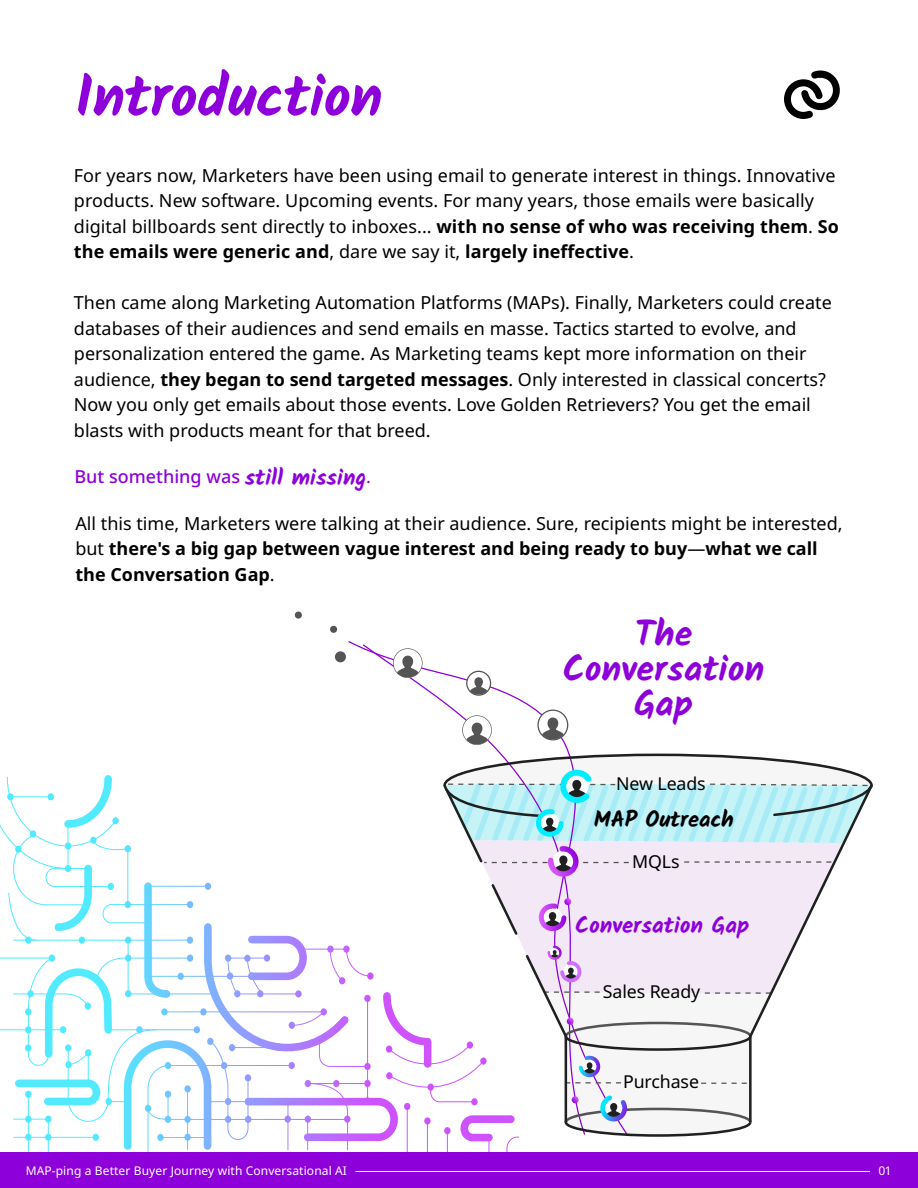
<style>
.page{position:relative;width:918px;height:1188px;background:#fff}
.page>*{position:absolute;margin:0;border:0;box-sizing:border-box;transform-origin:0 0}
.t1{font:700 58.5px "Kalam";letter-spacing:-.01em;color:#8e00d9}
.t2{font:700 36px/35.2px "Kalam";color:#8e00d9;text-align:center}
.t3{font:700 22.8px "Kalam";color:#8e00d9}
.t4{font:700 22.5px "Kalam";letter-spacing:-.005em;color:#000}
.t5{font:18px/25.5px "Noto Sans";color:#000}
.t6{font:500 18px "Noto Sans";color:#8e00d9}
.t7{font:17.7px "Noto Sans";letter-spacing:-.005em;color:#000}
.t8{font:12px "Noto Sans";letter-spacing:.01em;color:#fff}
.s1{font-weight:700}
.s2{font-family:"Kalam";font-weight:700;font-size:22.5px}
.s3{font-weight:400}
</style>
<div class="page">
<svg style="left:362px;top:644px;width:207px;height:108px"></svg>
<svg style="left:0;top:775px;width:514px;height:377px"></svg>
<svg style="left:537px;top:710px;width:31px;height:30px"></svg>
<svg style="left:393px;top:648px;width:30px;height:30px"></svg>
<svg style="left:462px;top:715px;width:30px;height:30px"></svg>
<svg style="left:466px;top:671px;width:25px;height:25px"></svg>
<div style="left:335px;top:651px;width:11px;height:11px;background:#545454;border-radius:50%"></div>
<div style="left:330px;top:626px;width:7px;height:7px;background:#545454;border-radius:50%"></div>
<svg style="left:442px;top:752px;width:431px;height:386px"></svg>
<div style="left:295px;top:612px;width:7px;height:7px;background:#545454;border-radius:50%"></div>
<svg style="left:784px;top:70px;width:56px;height:49px"></svg>
<div style="left:0;top:1152px;width:918px;height:36px;background:#8e00d9"></div>
<hr style="left:356px;top:1171px;width:514px;height:1px;background:#fff">
<h1 class="t1" style="left:75px;top:62px;width:309px">Introduction</h1>
<p class="t5" style="left:74px;top:163px;width:767px">For years now, Marketers have been using email to generate interest in things. Innovative products. New software. Upcoming events. For many years, those emails were basically digital billboards sent directly to inboxes... <span class="s1">with no sense of who was receiving them</span>. <span class="s1">So the emails were generic and</span>, dare we say it, <span class="s1">largely ineffective</span>.</p>
<p class="t5" style="left:74px;top:290px;width:759px">Then came along Marketing Automation Platforms (MAPs). Finally, Marketers could create databases of their audiences and send emails en masse. Tactics started to evolve, and personalization entered the game. As Marketing teams kept more information on their audience, <span class="s1">they began to send targeted messages</span>. Only interested in classical concerts?<br>Now you only get emails about those events. Love Golden Retrievers? You get the email blasts with products meant for that breed.</p>
<p class="t6" style="left:74px;top:464px;width:298px">But something was <span class="s2">still missing</span><span class="s3">.</span></p>
<p class="t5" style="left:75px;top:511px;width:769px">All this time, Marketers were talking at their audience. Sure, recipients might be interested, but <span class="s1">there's a big gap between vague interest and being ready to buy</span>—<span class="s1">what we call the Conversation Gap</span>.</p>
<h2 class="t2" style="left:563px;top:616px;width:203px">The<br>Conversation<br>Gap</h2>
<p class="t7" style="left:616px;top:771px;width:91px">New Leads</p>
<p class="t4" style="left:594px;top:807px;width:142px">MAP Outreach</p>
<p class="t7" style="left:632px;top:850px;width:49px">MQLs</p>
<p class="t3" style="left:575px;top:911px;width:176px">Conversation Gap</p>
<p class="t7" style="left:603px;top:979px;width:99px">Sales Ready</p>
<p class="t7" style="left:623px;top:1069px;width:77px">Purchase</p>
<p class="t8" style="left:26px;top:1162px;width:323px">MAP-ping a Better Buyer Journey with Conversational AI</p>
<p class="t8" style="left:878px;top:1162px;width:14px">01</p>
</div>
